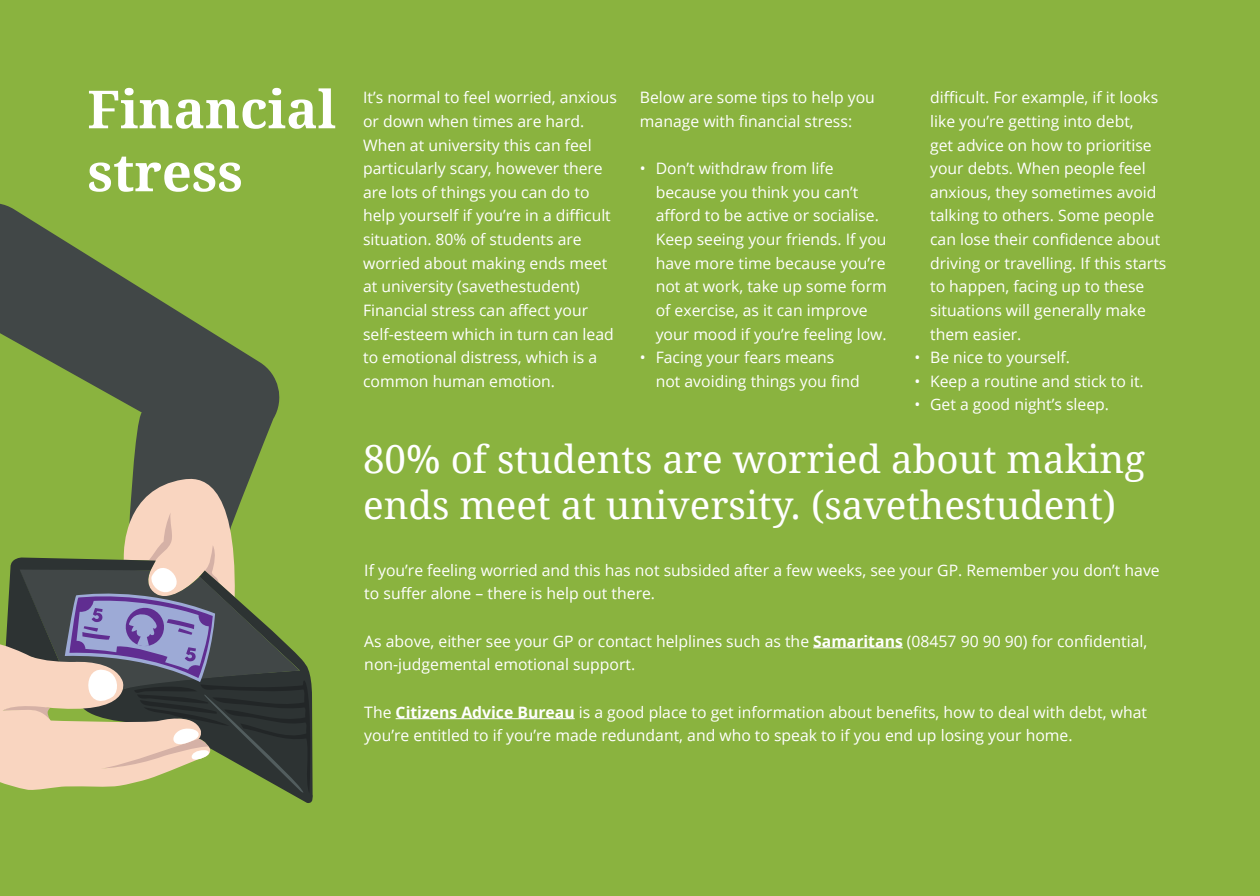
<style>
.page{position:relative;width:1260px;height:896px;background:#8ab33f}
.page>*{position:absolute;margin:0;border:0;box-sizing:border-box;transform-origin:0 0}
.t1{font:700 52.5px/63px "Droid Serif";color:#fff}
.t2{font:38.5px/46.4px "Droid Serif";color:#fff}
.t3{font:15.75px/23.6px "Open Sans";color:#fff}
.s1{font-weight:700}
</style>
<div class="page">
<hr style="left:813px;top:647px;width:90px;height:1px;background:#fff">
<hr style="left:396px;top:718px;width:179px;height:1px;background:#fff">
<svg style="left:0;top:203px;width:280px;height:272px"></svg>
<svg style="left:293px;top:682px;width:20px;height:121px"></svg>
<svg style="left:0;top:475px;width:311px;height:320px"></svg>
<h1 class="t1" style="left:88px;top:79px;width:250px">Financial stress</h1>
<p class="t3" style="left:363px;top:85px;width:256px">It’s normal to feel worried, anxious or down when times are hard.<br>When at university this can feel particularly scary, however there are lots of things you can do to help yourself if you’re in a difficult situation. 80% of students are worried about making ends meet at university (savethestudent)<br>Financial stress can affect your self-esteem which in turn can lead to emotional distress, which is a common human emotion.</p>
<p class="t3" style="left:640px;top:85px;width:236px">Below are some tips to help you manage with financial stress:</p>
<p class="t3" style="left:656px;top:156px;width:233px;text-indent:-16px">• Don’t withdraw from life because you think you can’t afford to be active or socialise.<br>Keep seeing your friends. If you have more time because you’re not at work, take up some form of exercise, as it can improve your mood if you’re feeling low.</p>
<p class="t3" style="left:656px;top:345px;width:206px;text-indent:-16px">• Facing your fears means not avoiding things you find</p>
<p class="t3" style="left:930px;top:85px;width:238px">difficult. For example, if it looks like you’re getting into debt,<br>get advice on how to prioritise your debts. When people feel anxious, they sometimes avoid talking to others. Some people can lose their confidence about driving or travelling. If this starts to happen, facing up to these situations will generally make them easier.</p>
<p class="t3" style="left:914px;top:345px;width:157px">• Be nice to yourself.</p>
<p class="t3" style="left:914px;top:369px;width:231px">• Keep a routine and stick to it.</p>
<p class="t3" style="left:914px;top:392px;width:196px">• Get a good night’s sleep.</p>
<h2 class="t2" style="left:363px;top:436px;width:783px">80% of students are worried about making ends meet at university. (savethestudent)</h2>
<p class="t3" style="left:364px;top:558px;width:797px">If you’re feeling worried and this has not subsided after a few weeks, see your GP. Remember you don’t have to suffer alone – there is help out there.</p>
<p class="t3" style="left:364px;top:629px;width:785px">As above, either see your GP or contact helplines such as the <span class="s1">Samaritans</span> (08457 90 90 90) for confidential, non-judgemental emotional support.</p>
<p class="t3" style="left:364px;top:700px;width:784px">The <span class="s1">Citizens Advice Bureau</span> is a good place to get information about benefits, how to deal with debt, what you’re entitled to if you’re made redundant, and who to speak to if you end up losing your home.</p>
</div>
